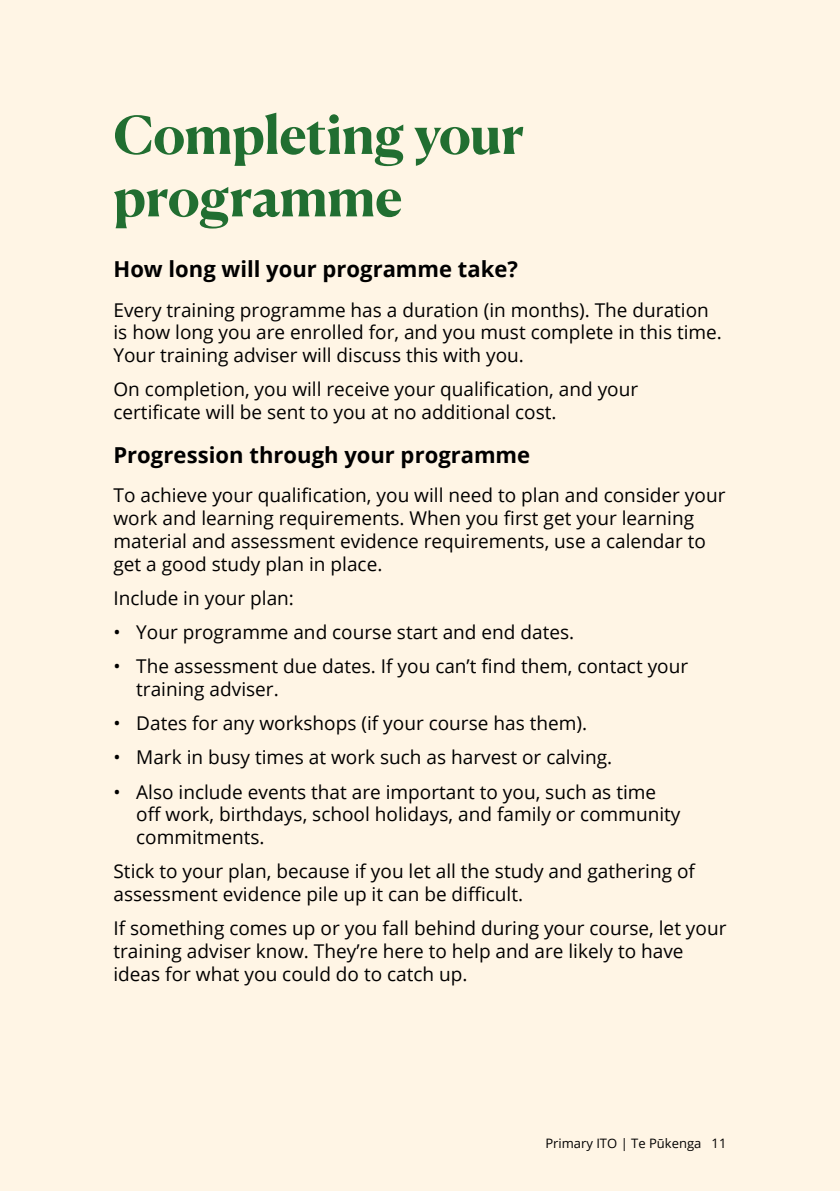
<style>
.page{position:relative;width:840px;height:1191px;background:#fff}
.page>*{position:absolute;margin:0;border:0;box-sizing:border-box;transform-origin:0 0}
.t1{font:700 52px/62.4px "Canela Deck";letter-spacing:-.01em;color:#216e31}
.t2{font:700 22px "Open Sans";color:#000}
.t3{font:19px/22.8px "Open Sans";color:#000}
.t4{font:13px "Open Sans";color:#000}
</style>
<div class="page">
<div style="left:0;top:0;width:839px;height:1191px;background:#fff5e5"></div>
<h1 class="t1" style="left:113px;top:98px;width:412px">Completing your programme</h1>
<p class="t2" style="left:113px;top:253px;width:406px">How long will your programme take?</p>
<p class="t3" style="left:113px;top:298px;width:609px">Every training programme has a duration (in months). The duration is how long you are enrolled for, and you must complete in this time.<br>Your training adviser will discuss this with you.</p>
<p class="t3" style="left:113px;top:377px;width:526px">On completion, you will receive your qualification, and your certificate will be sent to you at no additional cost.</p>
<p class="t2" style="left:113px;top:439px;width:418px">Progression through your programme</p>
<p class="t3" style="left:113px;top:483px;width:613px">To achieve your qualification, you will need to plan and consider your work and learning requirements. When you first get your learning material and assessment evidence requirements, use a calendar to get a good study plan in place.</p>
<p class="t3" style="left:113px;top:586px;width:182px">Include in your plan:</p>
<p class="t3" style="left:113px;top:620px;width:462px">• Your programme and course start and end dates.</p>
<p class="t3" style="left:136px;top:654px;width:553px;text-indent:-23px">• The assessment due dates. If you can’t find them, contact your training adviser.</p>
<p class="t3" style="left:113px;top:711px;width:475px">• Dates for any workshops (if your course has them).</p>
<p class="t3" style="left:113px;top:745px;width:500px">• Mark in busy times at work such as harvest or calving.</p>
<p class="t3" style="left:136px;top:780px;width:545px;text-indent:-23px">• Also include events that are important to you, such as time off work, birthdays, school holidays, and family or community commitments.</p>
<p class="t3" style="left:113px;top:859px;width:582px">Stick to your plan, because if you let all the study and gathering of assessment evidence pile up it can be difficult.</p>
<p class="t3" style="left:113px;top:916px;width:614px">If something comes up or you fall behind during your course, let your training adviser know. They’re here to help and are likely to have ideas for what you could do to catch up.</p>
<p class="t4" style="left:545px;top:1134px;width:182px">Primary ITO | Te Pūkenga 11</p>
</div>
